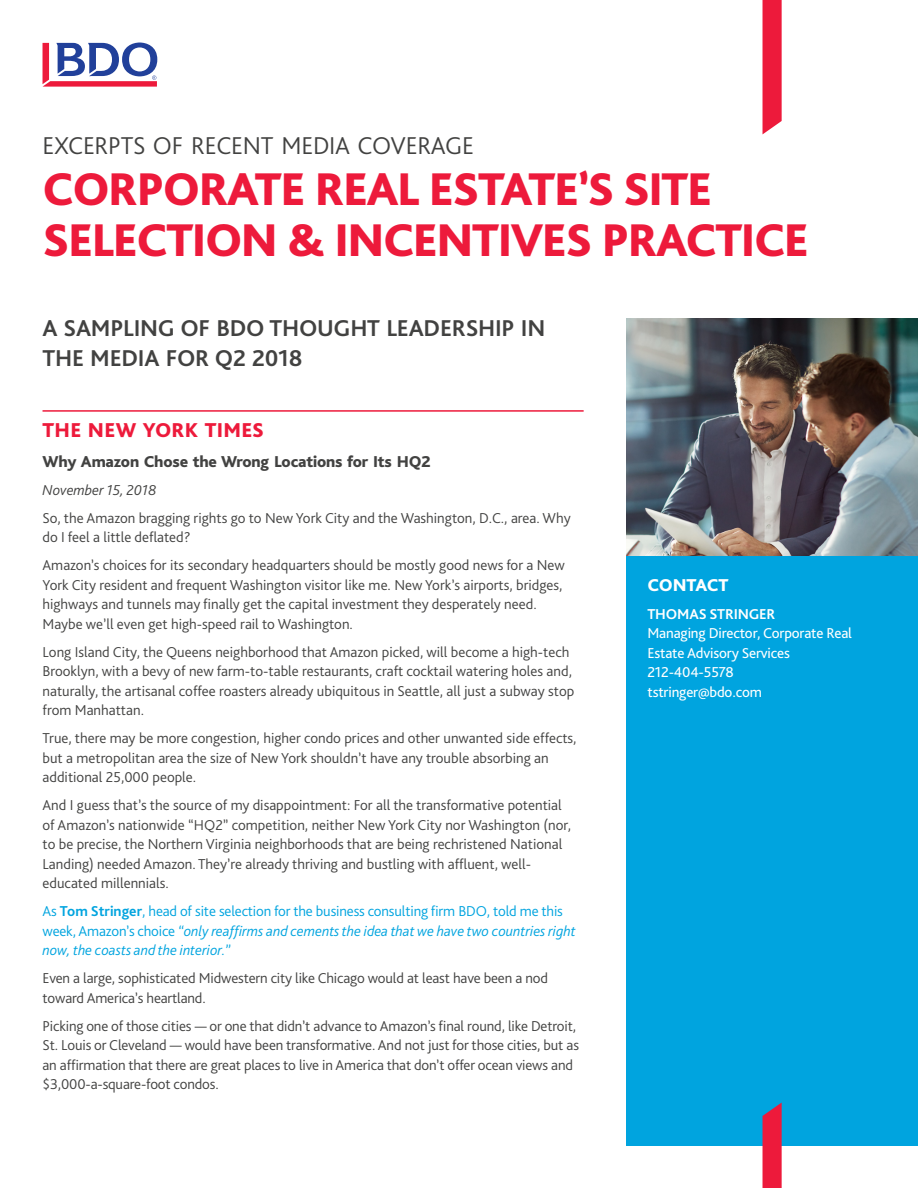
<style>
.page{position:relative;width:918px;height:1188px;background:#fff}
.page>*{position:absolute;margin:0;border:0;box-sizing:border-box;transform-origin:0 0}
.t1{font:800 48px/51px "Bliss Pro";letter-spacing:-.03em;color:#ed1a3b}
.t2{font:300 25.5px "Bliss Pro";letter-spacing:-.01em;color:#424241}
.t3{font:700 24px/30px "Bliss Pro";letter-spacing:-.01em;color:#424241}
.t4{font:800 21px "Bliss Pro";letter-spacing:.01em;color:#ed1a3b}
.t5{font:800 18px "Bliss Pro";letter-spacing:-.01em;color:#fff}
.t6{font:800 16.5px "Bliss Pro";letter-spacing:-.01em;color:#424241}
.t7{font:300 15px/19.5px "Bliss Pro";color:#424241}
.t8{font:italic 300 15px/19.5px "Bliss Pro";color:#00a4df}
.t9{font:15px/19.5px "Bliss Pro";letter-spacing:-.01em;color:#fff}
.t10{font:italic 300 15px "Bliss Pro";color:#424241}
.t11{font:700 15px "Bliss Pro";letter-spacing:-.01em;color:#fff}
.s1{font-style:normal}
.s2{font-weight:700;font-style:normal}
</style>
<div class="page">
<div style="left:626px;top:541px;width:292px;height:604px;background:#00a4df"></div>
<img style="left:626px;top:318px;width:292px;height:238px">
<svg style="left:43px;top:43px;width:114px;height:44px"></svg>
<svg style="left:763px;top:1103px;width:19px;height:85px;background:#da2649"></svg>
<svg style="left:763px;top:0;width:19px;height:134px;background:#ee2947"></svg>
<hr style="left:43px;top:410px;width:541px;height:2px;background:#ed1a3b">
<h2 class="t2" style="left:43px;top:130px;width:433px">EXCERPTS OF RECENT MEDIA COVERAGE</h2>
<h1 class="t1" style="left:43px;top:162px;width:768px">CORPORATE REAL ESTATE’S SITE<br>SELECTION &amp; INCENTIVES PRACTICE</h1>
<h3 class="t3" style="left:43px;top:313px;width:504px">A SAMPLING OF BDO THOUGHT LEADERSHIP IN<br>THE MEDIA FOR Q2 2018</h3>
<h3 class="t4" style="left:43px;top:417px;width:223px">THE NEW YORK TIMES</h3>
<p class="t6" style="left:43px;top:451px;width:390px">Why Amazon Chose the Wrong Locations for Its HQ2</p>
<p class="t10" style="left:43px;top:480px;width:116px">November 15, 2018</p>
<p class="t7" style="left:43px;top:508px;width:530px">So, the Amazon bragging rights go to New York City and the Washington, D.C., area. Why do I feel a little deflated?</p>
<p class="t7" style="left:43px;top:555px;width:524px">Amazon’s choices for its secondary headquarters should be mostly good news for a New York City resident and frequent Washington visitor like me. New York’s airports, bridges, highways and tunnels may finally get the capital investment they desperately need.<br>Maybe we’ll even get high-speed rail to Washington.</p>
<p class="t7" style="left:43px;top:642px;width:533px">Long Island City, the Queens neighborhood that Amazon picked, will become a high-tech Brooklyn, with a bevy of new farm-to-table restaurants, craft cocktail watering holes and, naturally, the artisanal coffee roasters already ubiquitous in Seattle, all just a subway stop from Manhattan.</p>
<p class="t7" style="left:43px;top:728px;width:536px">True, there may be more congestion, higher condo prices and other unwanted side effects, but a metropolitan area the size of New York shouldn’t have any trouble absorbing an additional 25,000 people.</p>
<p class="t7" style="left:43px;top:795px;width:530px">And I guess that’s the source of my disappointment: For all the transformative potential of Amazon’s nationwide “HQ2” competition, neither New York City nor Washington (nor, to be precise, the Northern Virginia neighborhoods that are being rechristened National Landing) needed Amazon. They’re already thriving and bustling with affluent, well&shy;educated millennials.</p>
<p class="t8" style="left:43px;top:901px;width:535px"><span class="s1">As</span> <span class="s2">Tom Stringer</span><span class="s1">, head of site selection for the business consulting firm BDO, told me this week, Amazon’s choice</span> “only reaffirms and cements the idea that we have two countries right now, the coasts and the interior.”</p>
<p class="t7" style="left:43px;top:968px;width:507px">Even a large, sophisticated Midwestern city like Chicago would at least have been a nod toward America’s heartland.</p>
<p class="t7" style="left:43px;top:1016px;width:538px">Picking one of those cities — or one that didn’t advance to Amazon’s final round, like Detroit, St. Louis or Cleveland — would have been transformative. And not just for those cities, but as an affirmation that there are great places to live in America that don’t offer ocean views and $3,000-a-square-foot condos.</p>
<p class="t5" style="left:647px;top:574px;width:83px">CONTACT</p>
<p class="t11" style="left:647px;top:604px;width:130px">THOMAS STRINGER</p>
<p class="t9" style="left:647px;top:623px;width:206px">Managing Director, Corporate Real<br>Estate Advisory Services<br>212-404-5578<br>tstringer@bdo.com</p>
</div>
